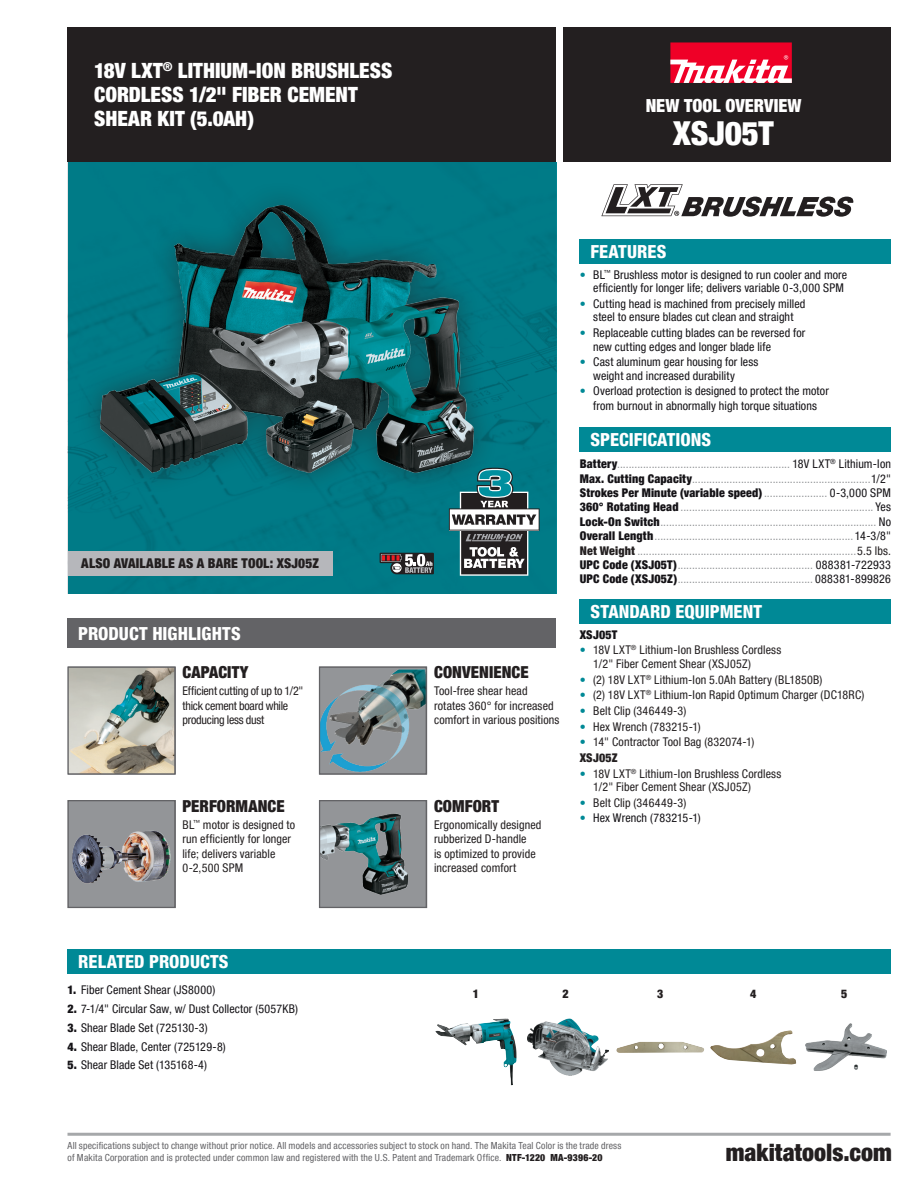
<style>
.page{position:relative;width:918px;height:1188px;background:#fff}
.page>*{position:absolute;margin:0;border:0;box-sizing:border-box;transform-origin:0 0}
.t1{font:900 condensed 33px "Helvetica Neue LT Pro";color:#fff}
.t2{font:900 condensed 24px "Helvetica Neue LT Pro";color:#231f20}
.t3{font:900 condensed 21px/24px "Helvetica Neue LT Pro";color:#fff}
.t4{font:800 condensed 18px "Helvetica Neue LT Pro";color:#fff}
.t5{font:900 condensed 18px "Helvetica Neue LT Pro";color:#fff}
.t6{font:900 condensed 16.5px "Helvetica Neue LT Pro";letter-spacing:.005em;color:#231f20}
.t7{font:900 condensed 13.5px "Helvetica Neue LT Pro";letter-spacing:.01em;color:#231f20}
.t8{font:condensed 12px/14.4px "Helvetica Neue LT Pro";letter-spacing:.02em;color:#939598;text-align:justify}
.t9{font:condensed 12px/13.5px "Helvetica Neue LT Pro";letter-spacing:.01em;color:#151317;text-align:center}
.t10{font:condensed 12px/14.4px "Helvetica Neue LT Pro";letter-spacing:.01em;color:#231f20}
.t11{font:condensed 12px/14.4px "Helvetica Neue LT Pro";letter-spacing:-.02em;color:#231f20}
.t12{font:900 condensed 12px "Helvetica Neue LT Pro";letter-spacing:.02em;color:#151317}
.t13{font:900 condensed 12px "Helvetica Neue LT Pro";color:#231f20}
.t14{font:condensed 9.75px/11.7px "Helvetica Neue LT Pro";letter-spacing:.015em;color:#636366}
.s1{font-weight:900}
.s2{color:#008996}
.s3{font-weight:900;color:#151317}
.s4{color:#151317}
.s5{font-weight:900;color:#231f20}
.s6{color:#231f20}
</style>
<div class="page">
<div style="left:564px;top:27px;width:327px;height:135px;background:#231f20"></div>
<div style="left:67px;top:27px;width:489px;height:135px;background:#231f20"></div>
<div style="left:68px;top:162px;width:488px;height:432px;background:#007a87"></div>
<hr style="left:68px;top:1133px;width:823px;height:3px;background:#939598">
<img style="left:101px;top:200px;width:372px;height:325px">
<div style="left:68px;top:801px;width:107px;height:106px;background:#939598"></div>
<img style="left:73px;top:830px;width:97px;height:54px">
<div style="left:68px;top:800px;width:108px;height:108px;border:1px solid #636366"></div>
<img style="left:321px;top:669px;width:104px;height:104px">
<div style="left:319px;top:667px;width:108px;height:108px;border:1px solid #636366"></div>
<div style="left:320px;top:801px;width:106px;height:106px;background:#939598"></div>
<img style="left:321px;top:813px;width:86px;height:82px">
<div style="left:319px;top:800px;width:108px;height:108px;border:1px solid #636366"></div>
<img style="left:70px;top:669px;width:104px;height:104px">
<div style="left:68px;top:667px;width:108px;height:108px;border:1px solid #636366"></div>
<img style="left:436px;top:1019px;width:79px;height:66px">
<img style="left:528px;top:1018px;width:81px;height:58px">
<img style="left:616px;top:1042px;width:88px;height:11px">
<img style="left:710px;top:1030px;width:86px;height:35px">
<img style="left:805px;top:1023px;width:81px;height:48px">
<div style="left:67px;top:619px;width:489px;height:29px;background:#636366"></div>
<div style="left:68px;top:949px;width:823px;height:25px;background:#008996"></div>
<div style="left:580px;top:239px;width:311px;height:25px;background:#008996"></div>
<div style="left:580px;top:427px;width:311px;height:25px;background:#008996"></div>
<div style="left:580px;top:599px;width:311px;height:25px;background:#008996"></div>
<div style="left:68px;top:551px;width:265px;height:25px;background:#b6b7bb"></div>
<div style="left:670px;top:42px;width:122px;height:41px;background:#ef0027"></div>
<svg style="left:670px;top:55px;width:122px;height:28px"></svg>
<svg style="left:449px;top:468px;width:91px;height:108px"></svg>
<svg style="left:380px;top:553px;width:54px;height:21px"></svg>
<svg style="left:601px;top:184px;width:253px;height:33px"></svg>
<h3 class="t3" style="left:94px;top:58px;width:300px">18V LXT<sup>®</sup> LITHIUM-ION BRUSHLESS<br>CORDLESS 1/2" FIBER CEMENT<br>SHEAR KIT (5.0AH)</h3>
<p class="t7" style="left:81px;top:555px;width:239px">ALSO AVAILABLE AS A BARE TOOL: XSJ05Z</p>
<h3 class="t4" style="left:78px;top:622px;width:164px">PRODUCT HIGHLIGHTS</h3>
<h3 class="t6" style="left:183px;top:663px;width:67px">CAPACITY</h3>
<p class="t11" style="left:183px;top:684px;width:122px">Efficient cutting of up to 1/2" thick cement board while producing less dust</p>
<h3 class="t6" style="left:183px;top:796px;width:104px">PERFORMANCE</h3>
<p class="t10" style="left:183px;top:817px;width:114px">BL<sup>™</sup> motor is designed to run efficiently for longer life; delivers variable<br>0-2,500 SPM</p>
<h3 class="t4" style="left:78px;top:951px;width:152px">RELATED PRODUCTS</h3>
<p class="t9" style="left:68px;top:983px;width:149px"><span class="s1">1.</span> Fiber Cement Shear (JS8000)</p>
<p class="t9" style="left:68px;top:1002px;width:232px"><span class="s1">2.</span> 7-1/4" Circular Saw, w/ Dust Collector (5057KB)</p>
<p class="t9" style="left:68px;top:1021px;width:142px"><span class="s1">3.</span> Shear Blade Set (725130-3)</p>
<p class="t9" style="left:68px;top:1040px;width:160px"><span class="s1">4.</span> Shear Blade, Center (725129-8)</p>
<p class="t9" style="left:68px;top:1058px;width:141px"><span class="s1">5.</span> Shear Blade Set (135168-4)</p>
<h3 class="t5" style="left:646px;top:95px;width:157px">NEW TOOL OVERVIEW</h3>
<h1 class="t1" style="left:673px;top:114px;width:102px">XSJ05T</h1>
<h3 class="t6" style="left:434px;top:663px;width:96px">CONVENIENCE</h3>
<p class="t10" style="left:434px;top:684px;width:127px">Tool-free shear head rotates 360° for increased comfort in various positions</p>
<h3 class="t6" style="left:434px;top:796px;width:67px">COMFORT</h3>
<p class="t10" style="left:434px;top:817px;width:109px">Ergonomically designed rubberized D-handle<br>is optimized to provide increased comfort</p>
<h3 class="t4" style="left:591px;top:240px;width:77px">FEATURES</h3>
<p class="t9" style="left:580px;top:268px;width:269px;text-align:right"><span class="s2">•</span> BL<sup>™</sup> Brushless motor is designed to run cooler and more efficiently for longer life; delivers variable 0-3,000 SPM</p>
<p class="t9" style="left:580px;top:297px;width:227px"><span class="s2">•</span> Cutting head is machined from precisely milled steel to ensure blades cut clean and straight</p>
<p class="t9" style="left:593px;top:326px;width:214px;text-align:left;text-indent:-14px"><span class="s2">•</span> Replaceable cutting blades can be reversed for new cutting edges and longer blade life</p>
<p class="t9" style="left:593px;top:355px;width:167px;text-align:left;text-indent:-14px"><span class="s2">•</span> Cast aluminum gear housing for less weight and increased durability</p>
<p class="t9" style="left:580px;top:384px;width:251px;line-height:14.4px"><span class="s2">•</span> Overload protection is designed to protect the motor from burnout in abnormally high torque situations</p>
<h3 class="t4" style="left:591px;top:429px;width:122px">SPECIFICATIONS</h3>
<p class="t8" style="left:580px;top:457px;width:313px"><span class="s3">Battery</span>............................................................ <span class="s4">18V LXT</span><sup>®</sup> <span class="s4">Lithium-Ion </span><span class="s3">Max. Cutting Capacity</span>..............................................................<span class="s4">1/2" </span><span class="s3">Strokes Per Minute (variable speed)</span>...................... <span class="s4">0-3,000 SPM </span><span class="s3">360° Rotating Head</span> ................................................................... <span class="s4">Yes </span><span class="s3">Lock-On Switch</span>........................................................................... <span class="s4">No </span><span class="s3">Overall Length</span>..................................................................... <span class="s4">14-3/8" </span><span class="s5">Net Weight</span> ............................................................................<span class="s6">5.5 lbs.<br></span><span class="s3">UPC Code (XSJ05T)</span>............................................... <span class="s4">088381-722933<br></span><span class="s3">UPC Code (XSJ05Z)</span>............................................... <span class="s4">088381-899826</span></p>
<h3 class="t4" style="left:591px;top:600px;width:173px">STANDARD EQUIPMENT</h3>
<p class="t12" style="left:580px;top:627px;width:39px">XSJ05T</p>
<p class="t10" style="left:593px;top:643px;width:190px;line-height:13.5px;text-indent:-13px"><span class="s2">•</span> 18V LXT<sup>®</sup> Lithium-Ion Brushless Cordless<br>1/2" Fiber Cement Shear (XSJ05Z)</p>
<p class="t10" style="left:580px;top:672px;width:244px"><span class="s2">•</span> (2) 18V LXT<sup>®</sup> Lithium-Ion 5.0Ah Battery (BL1850B)</p>
<p class="t10" style="left:580px;top:688px;width:286px"><span class="s2">•</span> (2) 18V LXT<sup>®</sup> Lithium-Ion Rapid Optimum Charger (DC18RC)</p>
<p class="t10" style="left:580px;top:703px;width:108px"><span class="s2">•</span> Belt Clip (346449-3)</p>
<p class="t10" style="left:580px;top:719px;width:122px"><span class="s2">•</span> Hex Wrench (783215-1)</p>
<p class="t10" style="left:580px;top:734px;width:176px;line-height:15.6px"><span class="s2">•</span> 14" Contractor Tool Bag (832074-1)<br><span class="s1">XSJ05Z</span></p>
<p class="t10" style="left:593px;top:766px;width:190px;line-height:13.5px;text-indent:-13px"><span class="s2">•</span> 18V LXT<sup>®</sup> Lithium-Ion Brushless Cordless<br>1/2" Fiber Cement Shear (XSJ05Z)</p>
<p class="t10" style="left:580px;top:795px;width:108px"><span class="s2">•</span> Belt Clip (346449-3)</p>
<p class="t9" style="left:580px;top:811px;width:122px"><span class="s2">•</span> Hex Wrench (783215-1)</p>
<p class="t13" style="left:473px;top:987px;width:8px">1</p>
<p class="t13" style="left:562px;top:987px;width:8px">2</p>
<p class="t13" style="left:657px;top:987px;width:8px">3</p>
<p class="t13" style="left:750px;top:987px;width:8px">4</p>
<p class="t13" style="left:841px;top:987px;width:8px">5</p>
<p class="t14" style="left:68px;top:1140px;width:556px">All specifications subject to change without prior notice. All models and accessories subject to stock on hand. The Makita Teal Color is the trade dress of Makita Corporation and is protected under common law and registered with the U.S. Patent and Trademark Office. <span class="s5">NTF-1220 MA-9396-20</span></p>
<h2 class="t2" style="left:726px;top:1138px;width:167px">makitatools.com</h2>
</div>
